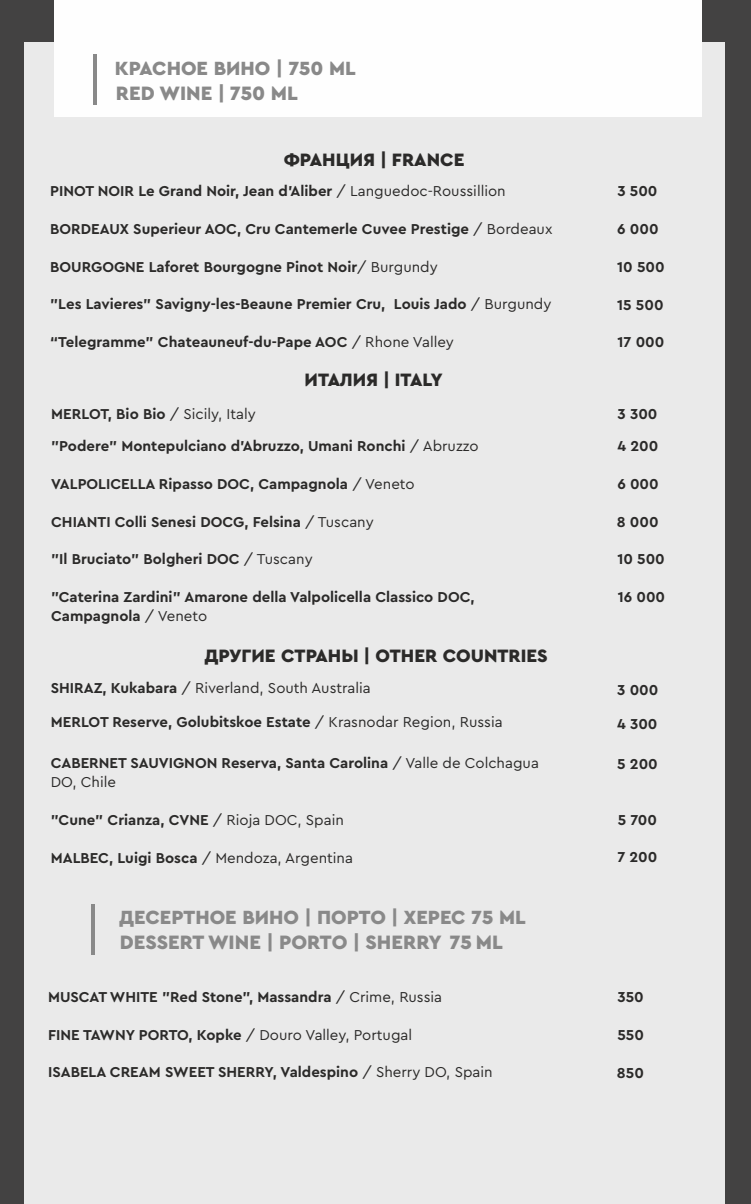
<style>
.page{position:relative;width:751px;height:1204px;background:#fff}
.page>*{position:absolute;margin:0;border:0;box-sizing:border-box;transform-origin:0 0}
.t1{font:900 20.25px "Cera Pro";color:#898989}
.t2{font:900 20px "Cera Pro";color:#898989}
.t3{font:900 18.75px "Cera Pro";color:#2b2a29}
.t4{font:700 15px/18.9px "Cera Pro";color:#2b2a29}
.t5{font:15px "Cera Pro";color:#2b2a29}
.s1{font-weight:400}
.s2{font-weight:700}
</style>
<div class="page">
<div style="left:0;top:0;width:750px;height:1204px;background:#434242"></div>
<div style="left:24px;top:43px;width:699px;height:1161px;background:#eaeaea"></div>
<div style="left:55px;top:0;width:646px;height:117px;background:#fefefe"></div>
<hr style="left:93px;top:54px;width:4px;height:51px;background:#898989">
<hr style="left:91px;top:904px;width:4px;height:51px;background:#898989">
<h2 class="t2" style="left:115px;top:58px;width:242px">КРАСНОЕ ВИНО | 750 ML</h2>
<h1 class="t1" style="left:116px;top:83px;width:183px">RED WINE | 750 ML</h1>
<p class="t3" style="left:283px;top:151px;width:182px">ФРАНЦИЯ | FRANCE</p>
<p class="t4" style="left:50px;top:182px;width:456px">PINOT NOIR Le Grand Noir, Jean d'Aliber <span class="s1">/ Languedoc-Roussillion</span></p>
<p class="t4" style="left:50px;top:220px;width:503px">BORDEAUX Superieur AOC, Cru Cantemerle Cuvee Prestige <span class="s1">/ Bordeaux</span></p>
<p class="t4" style="left:50px;top:258px;width:389px">BOURGOGNE Laforet Bourgogne Pinot Noir<span class="s1">/ Burgundy</span></p>
<p class="t4" style="left:50px;top:295px;width:502px">"Les Lavieres" Savigny-les-Beaune Premier Cru, Louis Jado <span class="s1">/ Burgundy</span></p>
<p class="t4" style="left:50px;top:333px;width:405px">“Telegramme" Chateauneuf-du-Pape AOC <span class="s1">/ Rhone Valley</span></p>
<p class="t3" style="left:304px;top:371px;width:139px">ИТАЛИЯ | ITALY</p>
<p class="t4" style="left:617px;top:182px;width:42px">3 500</p>
<p class="t4" style="left:616px;top:220px;width:43px">6 000</p>
<p class="t4" style="left:616px;top:258px;width:49px">10 500</p>
<p class="t4" style="left:616px;top:296px;width:48px">15 500</p>
<p class="t4" style="left:617px;top:333px;width:48px">17 000</p>
<p class="t4" style="left:51px;top:405px;width:206px">MERLOT, Bio Bio <span class="s1">/ Sicily, Italy</span></p>
<p class="t4" style="left:617px;top:405px;width:41px">3 300</p>
<p class="t4" style="left:51px;top:437px;width:429px">"Podere" Montepulciano d'Abruzzo, Umani Ronchi <span class="s1">/ Abruzzo</span></p>
<p class="t4" style="left:51px;top:475px;width:365px">VALPOLICELLA Ripasso DOC, Campagnola <span class="s1">/ Veneto</span></p>
<p class="t4" style="left:51px;top:512px;width:324px">CHIANTI Colli Senesi DOCG, Felsina <span class="s1">/ Tuscany</span></p>
<p class="t4" style="left:51px;top:550px;width:263px">"Il Bruciato" Bolgheri DOC <span class="s1">/ Tuscany</span></p>
<p class="t4" style="left:51px;top:588px;width:425px">"Caterina Zardini" Amarone della Valpolicella Classico DOC,<br>Campagnola <span class="s1">/ Veneto</span></p>
<p class="t3" style="left:204px;top:647px;width:345px">ДРУГИЕ СТРАНЫ | OTHER COUNTRIES</p>
<p class="t5" style="left:51px;top:681px;width:321px"><span class="s2">SHIRAZ, Kukabara</span> / Riverland, South Australia</p>
<p class="t4" style="left:617px;top:437px;width:42px">4 200</p>
<p class="t4" style="left:617px;top:475px;width:43px">6 000</p>
<p class="t4" style="left:616px;top:513px;width:43px">8 000</p>
<p class="t4" style="left:617px;top:550px;width:49px">10 500</p>
<p class="t4" style="left:617px;top:588px;width:49px">16 000</p>
<p class="t4" style="left:616px;top:681px;width:43px">3 000</p>
<p class="t4" style="left:51px;top:713px;width:453px">MERLOT Reserve, Golubitskoe Estate <span class="s1">/ Krasnodar Region, Russia</span></p>
<p class="t4" style="left:616px;top:715px;width:42px">4 300</p>
<p class="t4" style="left:51px;top:754px;width:489px">CABERNET SAUVIGNON Reserva, Santa Carolina <span class="s1">/ Valle de Colchagua<br>DO, Chile</span></p>
<p class="t4" style="left:51px;top:811px;width:294px">"Cune" Crianza, CVNE <span class="s1">/ Rioja DOC, Spain</span></p>
<p class="t5" style="left:51px;top:850px;width:303px"><span class="s2">MALBEC, Luigi Bosca</span> / Mendoza, Argentina</p>
<h2 class="t2" style="left:119px;top:907px;width:408px">ДЕСЕРТНОЕ ВИНО | ПОРТО | ХЕРЕС 75 ML</h2>
<h1 class="t1" style="left:120px;top:933px;width:384px">DESSERT WINE | PORTO | SHERRY 75 ML</h1>
<p class="t4" style="left:48px;top:988px;width:395px">MUSCAT WHITE "Red Stone", Massandra <span class="s1">/ Crime, Russia</span></p>
<p class="t5" style="left:48px;top:1027px;width:365px"><span class="s2">FINE TAWNY PORTO, Kopke</span> / Douro Valley, Portugal</p>
<p class="t4" style="left:48px;top:1063px;width:445px">ISABELA CREAM SWEET SHERRY, Valdespino <span class="s1">/ Sherry DO, Spain</span></p>
<p class="t4" style="left:616px;top:754px;width:42px">5 200</p>
<p class="t4" style="left:617px;top:811px;width:41px">5 700</p>
<p class="t4" style="left:617px;top:848px;width:42px">7 200</p>
<p class="t4" style="left:617px;top:988px;width:28px">350</p>
<p class="t4" style="left:617px;top:1026px;width:28px">550</p>
<p class="t4" style="left:616px;top:1063px;width:28px">850</p>
</div>
